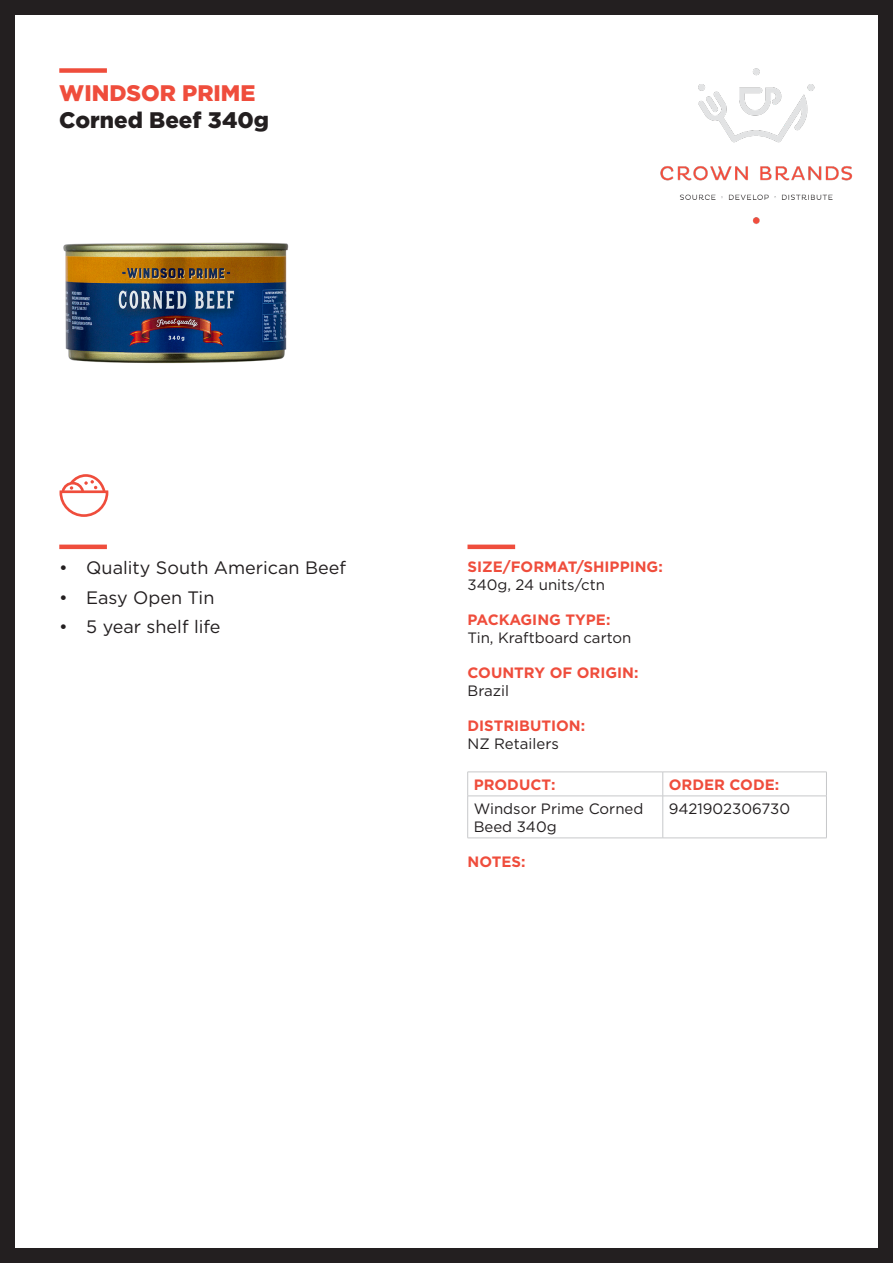
<style>
.page{position:relative;width:893px;height:1263px;background:#fff}
.page>*{position:absolute;margin:0;border:0;box-sizing:border-box;transform-origin:0 0}
.Product_Title{font:900 22.5px "Gotham";color:#231f20}
.Product_Title-2{font:900 22.5px "Gotham";color:#ef4d3c}
.t1{font:18px "Gotham";color:#231f20}
.Product_Details_Head{font:700 15px/18px "Gotham";color:#ef4d3c}
.Product_Details_Head-2{font:15px/18px "Gotham";color:#231f20}
.s1{font-weight:400;color:#231f20}
.s2{font-weight:700;color:#ef4d3c}
</style>
<div class="page">
<hr style="left:467px;top:545px;width:48px;height:4px;background:#ef4d3c">
<hr style="left:59px;top:545px;width:48px;height:4px;background:#ef4d3c">
<div style="left:59px;top:68px;width:48px;height:5px;background:#ef4d3c"></div>
<div style="left:0;top:0;width:893px;height:1263px;border:15px solid #231f20"></div>
<hr style="left:467px;top:772px;width:196px;height:1px;background:#c7c8ca">
<svg style="left:467px;top:772px;width:1px;height:24px"></svg>
<hr style="left:663px;top:772px;width:164px;height:1px;background:#c7c8ca">
<svg style="left:662px;top:772px;width:1px;height:24px"></svg>
<svg style="left:826px;top:773px;width:1px;height:23px"></svg>
<hr style="left:467px;top:796px;width:196px;height:1px;background:#c7c8ca">
<hr style="left:467px;top:796px;width:1px;height:42px;background:#c7c8ca">
<hr style="left:663px;top:796px;width:164px;height:1px;background:#c7c8ca">
<hr style="left:662px;top:796px;width:1px;height:42px;background:#c7c8ca">
<hr style="left:826px;top:796px;width:1px;height:42px;background:#c7c8ca">
<hr style="left:467px;top:838px;width:196px;height:1px;background:#c7c8ca">
<hr style="left:663px;top:838px;width:164px;height:1px;background:#c7c8ca">
<img style="left:63px;top:242px;width:226px;height:121px">
<img style="left:660px;top:39px;width:224px;height:211px">
<svg style="left:59px;top:474px;width:50px;height:43px"></svg>
<p class="Product_Title-2" style="left:59px;top:78px;width:198px">WINDSOR PRIME</p>
<p class="Product_Title" style="left:59px;top:105px;width:211px">Corned Beef 340g</p>
<p class="t1" style="left:59px;top:556px;width:288px">• Quality South American Beef</p>
<p class="t1" style="left:59px;top:586px;width:157px">• Easy Open Tin</p>
<p class="t1" style="left:59px;top:615px;width:163px">• 5 year shelf life</p>
<p class="Product_Details_Head" style="left:467px;top:557px;width:197px">SIZE/FORMAT/SHIPPING:<br><span class="s1">340g, 24 units/ctn</span></p>
<p class="Product_Details_Head-2" style="left:467px;top:610px;width:165px"><span class="s2">PACKAGING TYPE:<br></span>Tin, Kraftboard carton</p>
<p class="Product_Details_Head" style="left:467px;top:663px;width:172px">COUNTRY OF ORIGIN:<br><span class="s1">Brazil</span></p>
<p class="Product_Details_Head" style="left:467px;top:716px;width:119px">DISTRIBUTION:<br><span class="s1">NZ Retailers</span></p>
<p class="Product_Details_Head" style="left:474px;top:775px;width:83px">PRODUCT:</p>
<p class="Product_Details_Head" style="left:669px;top:775px;width:112px">ORDER CODE:</p>
<p class="Product_Details_Head-2" style="left:474px;top:799px;width:171px">Windsor Prime Corned<br>Beed 340g</p>
<p class="Product_Details_Head-2" style="left:669px;top:799px;width:123px">9421902306730</p>
<p class="Product_Details_Head" style="left:467px;top:853px;width:59px">NOTES:</p>
</div>
